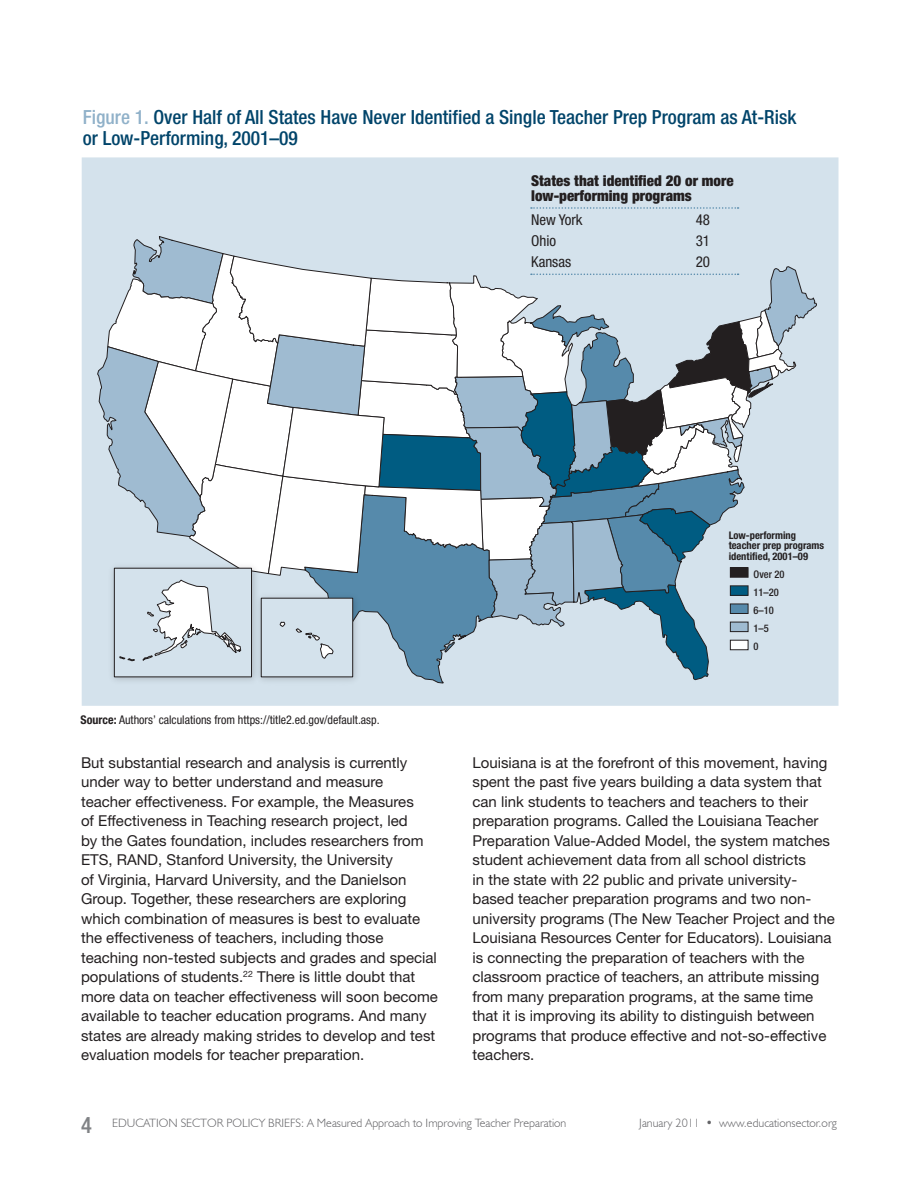
<style>
.page{position:relative;width:918px;height:1188px;background:#fff}
.page>*{position:absolute;margin:0;border:0;box-sizing:border-box;transform-origin:0 0}
.t1{font:500 condensed 19.5px/21px "Helvetica Neue";color:#00446a}
.t2{font:15px/19.5px "Helvetica Neue";color:#231f20}
.t3{font:900 condensed 15px/15px "Helvetica Neue";color:#231f20}
.t4{font:condensed 15px "Helvetica Neue";color:#231f20}
.t5{font:300 12px "Humanist 521 BT";color:#636366}
.t6{font:condensed 12px "Helvetica Neue LT Std";color:#231f20}
.t7{font:700 condensed 10.5px/10.5px "Helvetica Neue";color:#231f20}
.t8{font:500 condensed 10.5px/18px "Helvetica Neue";color:#231f20}
.s1{color:#90b1c9}
.s2{font-weight:700}
.s3{font-family:"Helvetica Neue";font-weight:500;font-stretch:condensed;font-size:22.5px;color:#808285}
</style>
<div class="page">
<div style="left:82px;top:157px;width:757px;height:549px;background:#d4e2ec"></div>
<svg style="left:531px;top:207px;width:208px;height:2px"></svg>
<svg style="left:97px;top:236px;width:720px;height:448px"></svg>
<div style="left:730px;top:640px;width:18px;height:10px;background:#fff"></div>
<div style="left:730px;top:640px;width:18px;height:10px;border:1px solid #231f20"></div>
<div style="left:730px;top:622px;width:18px;height:10px;background:#9fbbd1"></div>
<div style="left:730px;top:622px;width:18px;height:10px;border:1px solid #231f20"></div>
<div style="left:730px;top:604px;width:18px;height:9px;background:#568aab"></div>
<div style="left:730px;top:604px;width:18px;height:10px;border:1px solid #231f20"></div>
<div style="left:730px;top:586px;width:18px;height:9px;background:#005c82"></div>
<div style="left:730px;top:585px;width:18px;height:11px;border:1px solid #231f20"></div>
<div style="left:730px;top:568px;width:18px;height:9px;background:#231f20"></div>
<div style="left:730px;top:567px;width:18px;height:11px;border:1px solid #231f20"></div>
<h1 class="t1" style="left:83px;top:106px;width:715px"><span class="s1">Figure 1.</span> Over Half of All States Have Never Identified a Single Teacher Prep Program as At-Risk or Low-Performing, 2001–09</h1>
<p class="t3" style="left:531px;top:173px;width:204px">States that identified 20 or more low-performing programs</p>
<p class="t4" style="left:531px;top:211px;width:53px">New York</p>
<p class="t4" style="left:696px;top:211px;width:16px">48</p>
<p class="t4" style="left:531px;top:232px;width:27px">Ohio</p>
<p class="t4" style="left:696px;top:232px;width:16px">31</p>
<p class="t4" style="left:531px;top:253px;width:41px">Kansas</p>
<p class="t4" style="left:696px;top:253px;width:16px">20</p>
<p class="t6" style="left:81px;top:713px;width:301px"><span class="s2">Source:</span> Authors’ calculations from https://title2.ed.gov/default.asp.</p>
<p class="t7" style="left:729px;top:530px;width:97px">Low-performing teacher prep programs identified, 2001–09</p>
<p class="t8" style="left:754px;top:565px;width:33px">Over 20<br>11–20<br>6–10<br>1–5<br>0</p>
<p class="t2" style="left:81px;top:753px;width:359px">But substantial research and analysis is currently under way to better understand and measure<br>teacher effectiveness. For example, the Measures<br>of Effectiveness in Teaching research project, led<br>by the Gates foundation, includes researchers from ETS, RAND, Stanford University, the University<br>of Virginia, Harvard University, and the Danielson Group. Together, these researchers are exploring which combination of measures is best to evaluate the effectiveness of teachers, including those teaching non-tested subjects and grades and special populations of students.<sup>22</sup> There is little doubt that more data on teacher effectiveness will soon become available to teacher education programs. And many states are already making strides to develop and test evaluation models for teacher preparation.</p>
<p class="t2" style="left:473px;top:753px;width:364px">Louisiana is at the forefront of this movement, having spent the past five years building a data system that can link students to teachers and teachers to their preparation programs. Called the Louisiana Teacher Preparation Value-Added Model, the system matches student achievement data from all school districts<br>in the state with 22 public and private university&shy;based teacher preparation programs and two non&shy;university programs (The New Teacher Project and the Louisiana Resources Center for Educators). Louisiana is connecting the preparation of teachers with the classroom practice of teachers, an attribute missing from many preparation programs, at the same time that it is improving its ability to distinguish between programs that produce effective and not-so-effective teachers.</p>
<p class="t5" style="left:81px;top:1116px;width:487px"><span class="s3">4</span> EDUCATION SECTOR POLICY BRIEFS: A Measured Approach to Improving Teacher Preparation</p>
<p class="t5" style="left:639px;top:1116px;width:199px">January 2011 • www.educationsector.org</p>
</div>
